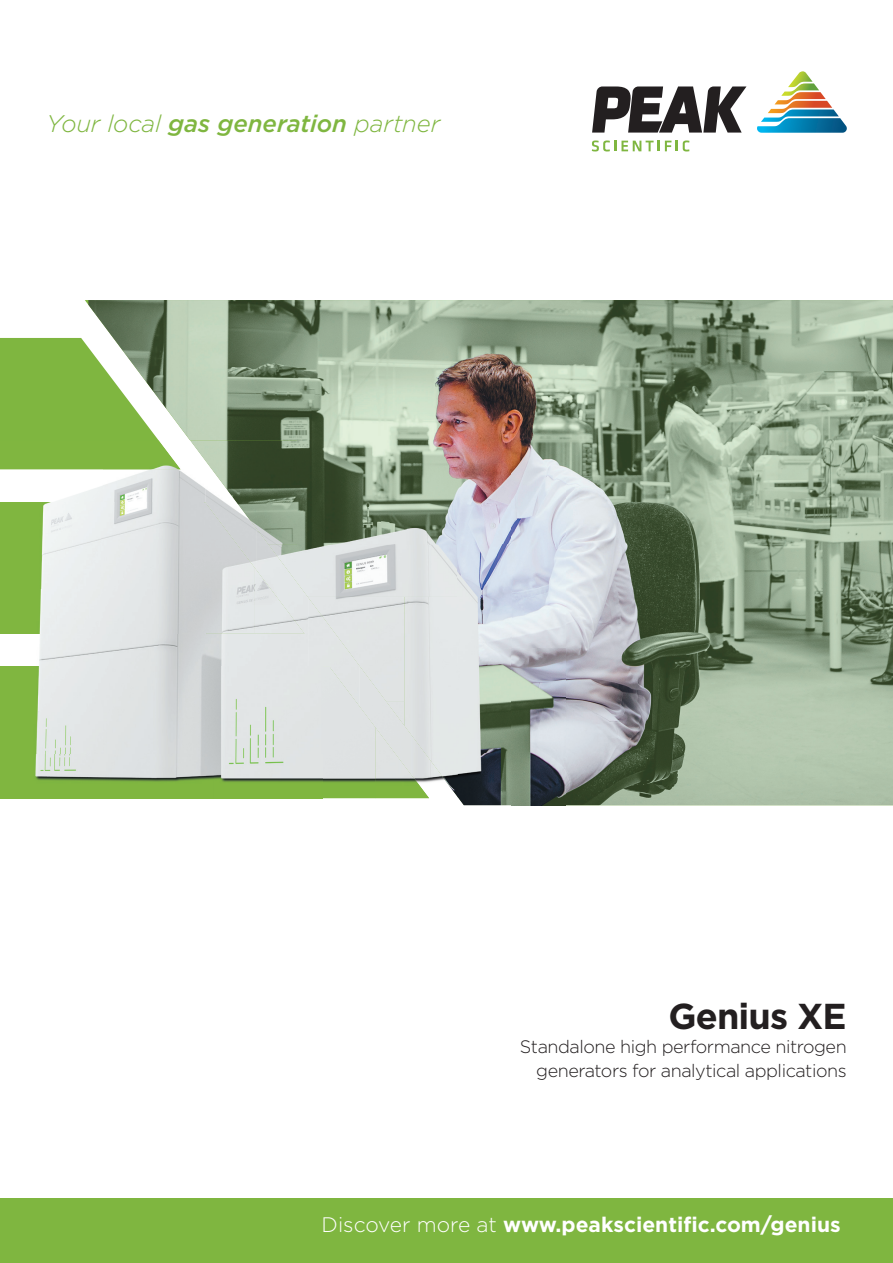
<style>
.page{position:relative;width:893px;height:1263px;background:#fff}
.page>*{position:absolute;margin:0;border:0;box-sizing:border-box;transform-origin:0 0}
.t1{font:700 36px "Gotham";letter-spacing:-.025em;color:#231f20}
.t2{font:italic 300 24px "Gotham";letter-spacing:-.01em;color:#7fb640}
.t3{font:700 21px "Gotham";color:#fff}
.t4{font:300 18px/24px "Gotham";letter-spacing:-.025em;color:#231f20;text-align:right}
.s1{font-weight:500}
.s2{font-weight:300}
</style>
<div class="page">
<img style="left:88px;top:300px;width:805px;height:505px">
<svg style="left:0;top:338px;width:181px;height:103px"></svg>
<svg style="left:592px;top:86px;width:154px;height:47px"></svg>
<svg style="left:592px;top:140px;width:97px;height:11px"></svg>
<svg style="left:757px;top:71px;width:90px;height:62px"></svg>
<div style="left:0;top:1198px;width:893px;height:65px;background:#7fb640"></div>
<img style="left:0;top:469px;width:103px;height:121px">
<img style="left:103px;top:441px;width:87px;height:61px">
<img style="left:206px;top:545px;width:51px;height:122px">
<img style="left:257px;top:545px;width:50px;height:122px">
<img style="left:0;top:634px;width:206px;height:33px">
<img style="left:360px;top:701px;width:51px;height:104px">
<img style="left:411px;top:798px;width:47px;height:7px">
<img style="left:0;top:798px;width:360px;height:7px">
<img style="left:463px;top:805px;width:102px;height:1px">
<img style="left:190px;top:441px;width:321px;height:104px">
<img style="left:511px;top:441px;width:54px;height:364px">
<img style="left:268px;top:545px;width:190px;height:52px">
<img style="left:458px;top:545px;width:54px;height:260px">
<div style="left:307px;top:597px;width:97px;height:104px;background:#e1e4e5"></div>
<img style="left:404px;top:597px;width:54px;height:201px">
<img style="left:386px;top:701px;width:18px;height:25px">
<img style="left:0;top:667px;width:376px;height:131px">
<img style="left:375px;top:727px;width:54px;height:71px">
<img style="left:0;top:441px;width:181px;height:28px">
<img style="left:101px;top:502px;width:102px;height:88px">
<img style="left:203px;top:502px;width:51px;height:132px">
<img style="left:254px;top:567px;width:51px;height:67px">
<img style="left:0;top:590px;width:203px;height:44px">
<h2 class="t2" style="left:46px;top:108px;width:395px">Your local <span class="s1">gas generation</span> partner</h2>
<h1 class="t1" style="left:668px;top:992px;width:180px">Genius XE</h1>
<p class="t4" style="left:520px;top:1034px;width:328px">Standalone high performance nitrogen generators for analytical applications</p>
<p class="t3" style="left:322px;top:1210px;width:521px"><span class="s2">Discover more at</span> www.peakscientific.com/genius</p>
</div>
